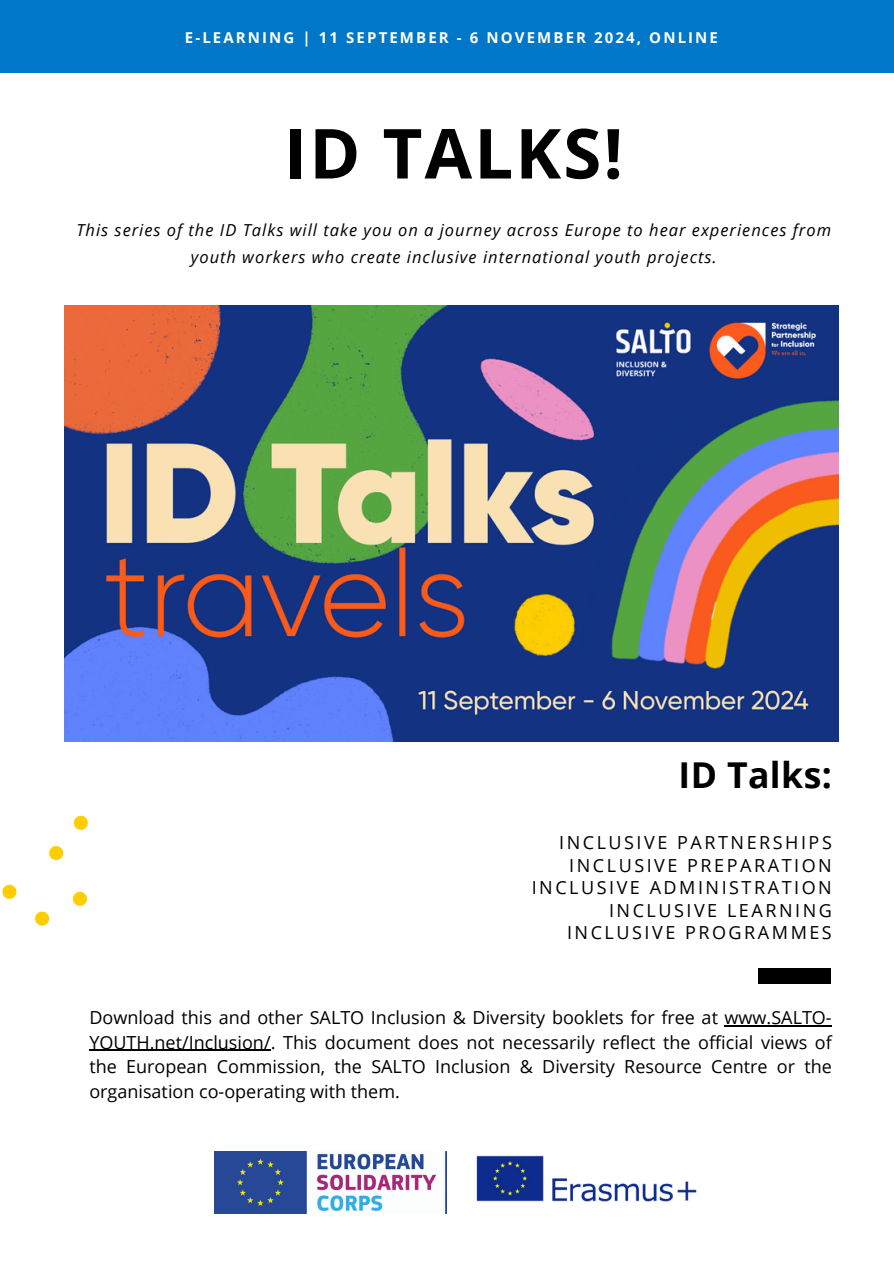
<style>
.page{position:relative;width:894px;height:1264px;background:#fff}
.page>*{position:absolute;margin:0;border:0;box-sizing:border-box;transform-origin:0 0}
.t1{font:700 69px "Open Sans";letter-spacing:.03em;color:#000}
.t2{font:700 35.55px "Open Sans";letter-spacing:.01em;color:#000}
.t3{font:18px/22.5px "Open Sans";letter-spacing:.14em;color:#000;text-align:right}
.t4{font:italic 16.5px/27px "Open Sans";letter-spacing:.06em;color:#000;text-align:center}
.t5{font:700 15px "Open Sans";letter-spacing:.14em;color:#fffff9}
</style>
<div class="page">
<img style="left:64px;top:306px;width:774px;height:435px">
<div style="left:0;top:0;width:893px;height:72px;background:#0077c8"></div>
<div style="left:758px;top:968px;width:72px;height:15px;background:#000"></div>
<svg style="left:2px;top:884px;width:14px;height:14px"></svg>
<svg style="left:73px;top:891px;width:14px;height:14px"></svg>
<svg style="left:74px;top:815px;width:14px;height:14px"></svg>
<svg style="left:49px;top:846px;width:14px;height:14px"></svg>
<svg style="left:35px;top:911px;width:14px;height:14px"></svg>
<img style="left:476px;top:1155px;width:221px;height:47px">
<img style="left:215px;top:1151px;width:231px;height:62px">
<hr style="left:724px;top:1025px;width:107px;height:1px;background:#000">
<hr style="left:89px;top:1049px;width:182px;height:1px;background:#000">
<p class="t5" style="left:185px;top:27px;width:534px">E-LEARNING | 11 SEPTEMBER - 6 NOVEMBER 2024, ONLINE</p>
<p class="t1" style="left:284px;top:105px;width:340px">ID TALKS!</p>
<p class="t4" style="left:76px;top:216px;width:756px">This series of the ID Talks will take you on a journey across Europe to hear experiences from youth workers who create inclusive international youth projects.</p>
<h1 class="t2" style="left:678px;top:749px;width:155px">ID Talks:</h1>
<h4 class="t3" style="left:531px;top:830px;width:301px">INCLUSIVE PARTNERSHIPS<br>INCLUSIVE PREPARATION<br>INCLUSIVE ADMINISTRATION<br>INCLUSIVE LEARNING<br>INCLUSIVE PROGRAMMES</h4>
<h3 class="t3" style="left:89px;top:1004px;width:743px;line-height:24.8px;text-align:justify">Download this and other SALTO Inclusion &amp; Diversity booklets for free at www.SALTO-YOUTH.net/Inclusion/. This document does not necessarily reflect the official views of the European Commission, the SALTO Inclusion &amp; Diversity Resource Centre or the organisation co-operating with them.</h3>
</div>
